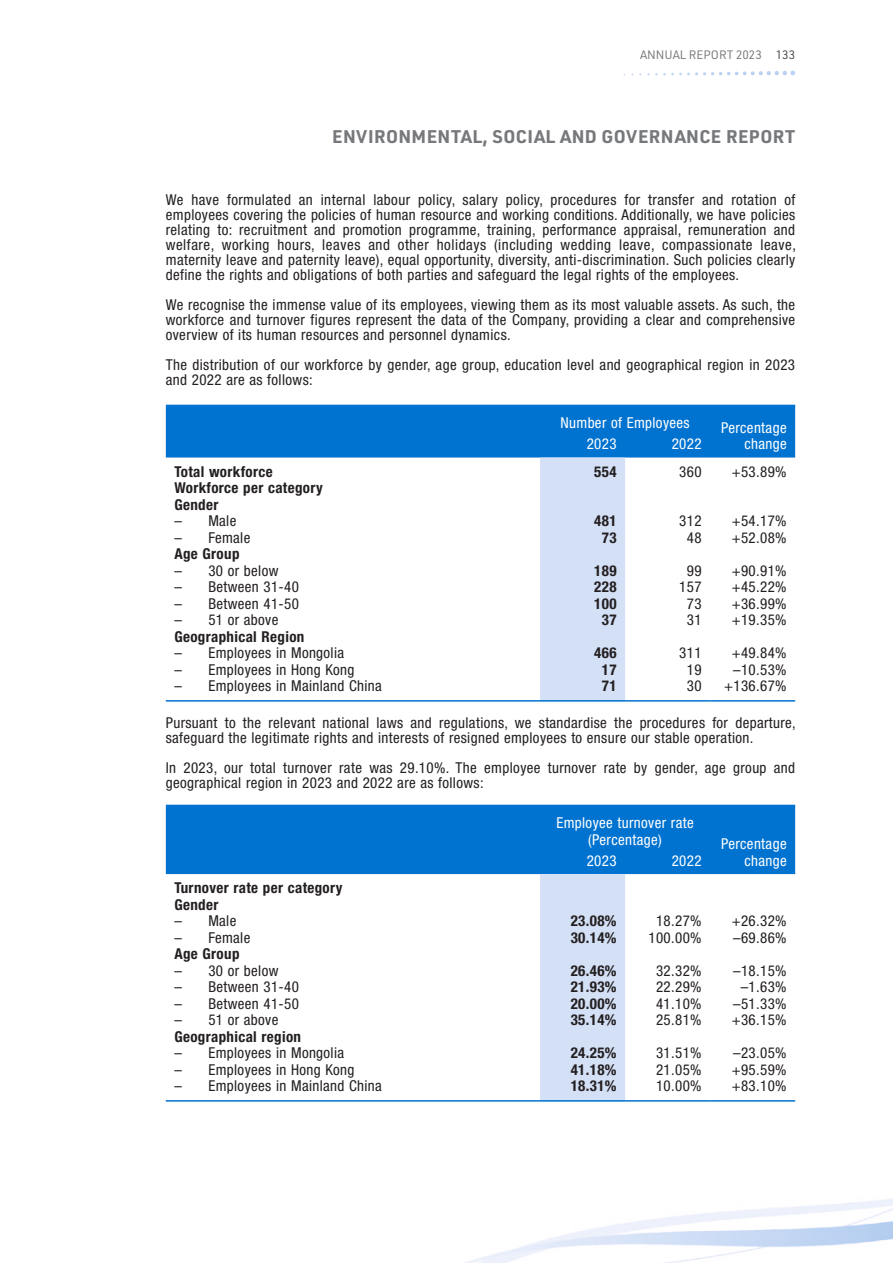
<style>
.page{position:relative;width:893px;height:1263px;background:#fff}
.page>*{position:absolute;margin:0;border:0;box-sizing:border-box;transform-origin:0 0}
.t1{font:700 18px "URWDIN";letter-spacing:.02em;color:#76787b}
.Body_Text{font:condensed 15px/15px "Helvetica Neue LT Std";letter-spacing:.025em;color:#231f20}
.Body_Text-2{font:700 condensed 15px "Helvetica Neue LT Std";letter-spacing:.025em;color:#231f20}
.Body_Text-3{font:condensed 15px/16.5px "Helvetica Neue LT Std";letter-spacing:.025em;color:#fff;text-align:center}
.t2{font:12px "URWDIN";letter-spacing:-.005em;color:#76787b}
.s1{color:#4b4c4d}
</style>
<div class="page">
<img style="left:165px;top:73px;width:728px;height:1190px">
<svg style="left:647px;top:70px;width:148px;height:6px"></svg>
<svg style="left:166px;top:405px;width:629px;height:295px"></svg>
<hr style="left:166px;top:700px;width:374px;height:2px;background:#0073d0">
<hr style="left:540px;top:700px;width:85px;height:2px;background:#0073d0">
<hr style="left:625px;top:700px;width:85px;height:2px;background:#0073d0">
<hr style="left:710px;top:700px;width:85px;height:2px;background:#0073d0">
<svg style="left:166px;top:805px;width:629px;height:295px"></svg>
<hr style="left:166px;top:1100px;width:374px;height:1px;background:#0073d0">
<hr style="left:540px;top:1100px;width:85px;height:1px;background:#0073d0">
<hr style="left:625px;top:1100px;width:85px;height:1px;background:#0073d0">
<hr style="left:710px;top:1100px;width:85px;height:1px;background:#0073d0">
<p class="t2" style="left:640px;top:46px;width:156px">ANNUAL REPORT 2023 <span class="s1">133</span></p>
<p class="t1" style="left:332px;top:124px;width:464px">ENVIRONMENTAL, SOCIAL AND GOVERNANCE REPORT</p>
<p class="Body_Text" style="left:166px;top:192px;width:632px;text-align:justify">We have formulated an internal labour policy, salary policy, procedures for transfer and rotation of employees covering the policies of human resource and working conditions. Additionally, we have policies relating to: recruitment and promotion programme, training, performance appraisal, remuneration and welfare, working hours, leaves and other holidays (including wedding leave, compassionate leave, maternity leave and paternity leave), equal opportunity, diversity, anti-discrimination. Such policies clearly define the rights and obligations of both parties and safeguard the legal rights of the employees.</p>
<p class="Body_Text" style="left:166px;top:297px;width:631px;text-align:justify">We recognise the immense value of its employees, viewing them as its most valuable assets. As such, the workforce and turnover figures represent the data of the Company, providing a clear and comprehensive overview of its human resources and personnel dynamics.</p>
<p class="Body_Text" style="left:166px;top:357px;width:631px">The distribution of our workforce by gender, age group, education level and geographical region in 2023 and 2022 are as follows:</p>
<p class="Body_Text-3" style="left:560px;top:414px;width:131px">Number of Employees</p>
<p class="Body_Text-3" style="left:721px;top:419px;width:67px">Percentage</p>
<p class="Body_Text-3" style="left:587px;top:436px;width:31px">2023</p>
<p class="Body_Text-3" style="left:672px;top:436px;width:31px">2022</p>
<p class="Body_Text-3" style="left:744px;top:436px;width:44px">change</p>
<p class="Body_Text-2" style="left:174px;top:462px;width:100px">Total workforce</p>
<p class="Body_Text-2" style="left:594px;top:462px;width:24px">554</p>
<p class="Body_Text" style="left:679px;top:464px;width:24px">360</p>
<p class="Body_Text" style="left:732px;top:464px;width:56px">+53.89%</p>
<p class="Body_Text-2" style="left:174px;top:479px;width:150px">Workforce per category</p>
<p class="Body_Text-2" style="left:174px;top:495px;width:46px">Gender</p>
<p class="Body_Text" style="left:174px;top:513px;width:64px">– Male</p>
<p class="Body_Text-2" style="left:594px;top:512px;width:24px">481</p>
<p class="Body_Text" style="left:679px;top:513px;width:24px">312</p>
<p class="Body_Text" style="left:732px;top:513px;width:56px">+54.17%</p>
<p class="Body_Text" style="left:174px;top:530px;width:77px">– Female</p>
<p class="Body_Text-2" style="left:602px;top:528px;width:16px">73</p>
<p class="Body_Text" style="left:687px;top:530px;width:16px">48</p>
<p class="Body_Text" style="left:732px;top:530px;width:56px">+52.08%</p>
<p class="Body_Text-2" style="left:174px;top:545px;width:67px">Age Group</p>
<p class="Body_Text" style="left:174px;top:563px;width:106px">– 30 or below</p>
<p class="Body_Text-2" style="left:594px;top:561px;width:24px">189</p>
<p class="Body_Text" style="left:687px;top:563px;width:16px">99</p>
<p class="Body_Text" style="left:732px;top:563px;width:56px">+90.91%</p>
<p class="Body_Text" style="left:174px;top:579px;width:126px">– Between 31-40</p>
<p class="Body_Text-2" style="left:594px;top:578px;width:24px">228</p>
<p class="Body_Text" style="left:679px;top:579px;width:24px">157</p>
<p class="Body_Text" style="left:732px;top:579px;width:56px">+45.22%</p>
<p class="Body_Text" style="left:174px;top:596px;width:126px">– Between 41-50</p>
<p class="Body_Text-2" style="left:594px;top:594px;width:24px">100</p>
<p class="Body_Text" style="left:687px;top:596px;width:16px">73</p>
<p class="Body_Text" style="left:732px;top:596px;width:56px">+36.99%</p>
<p class="Body_Text" style="left:174px;top:612px;width:106px">– 51 or above</p>
<p class="Body_Text-2" style="left:602px;top:611px;width:16px">37</p>
<p class="Body_Text" style="left:687px;top:612px;width:16px">31</p>
<p class="Body_Text" style="left:732px;top:612px;width:56px">+19.35%</p>
<p class="Body_Text-2" style="left:174px;top:627px;width:132px">Geographical Region</p>
<p class="Body_Text" style="left:174px;top:645px;width:171px">– Employees in Mongolia</p>
<p class="Body_Text-2" style="left:594px;top:644px;width:24px">466</p>
<p class="Body_Text" style="left:679px;top:645px;width:24px">311</p>
<p class="Body_Text" style="left:732px;top:645px;width:56px">+49.84%</p>
<p class="Body_Text" style="left:174px;top:662px;width:181px">– Employees in Hong Kong</p>
<p class="Body_Text-2" style="left:602px;top:660px;width:16px">17</p>
<p class="Body_Text" style="left:687px;top:662px;width:16px">19</p>
<p class="Body_Text" style="left:733px;top:662px;width:55px">–10.53%</p>
<p class="Body_Text" style="left:174px;top:678px;width:209px">– Employees in Mainland China</p>
<p class="Body_Text-2" style="left:602px;top:677px;width:16px">71</p>
<p class="Body_Text" style="left:687px;top:678px;width:16px">30</p>
<p class="Body_Text" style="left:724px;top:678px;width:64px">+136.67%</p>
<p class="Body_Text" style="left:166px;top:715px;width:631px">Pursuant to the relevant national laws and regulations, we standardise the procedures for departure, safeguard the legitimate rights and interests of resigned employees to ensure our stable operation.</p>
<p class="Body_Text" style="left:166px;top:760px;width:631px">In 2023, our total turnover rate was 29.10%. The employee turnover rate by gender, age group and geographical region in 2023 and 2022 are as follows:</p>
<p class="Body_Text-3" style="left:556px;top:814px;width:139px">Employee turnover rate (Percentage)</p>
<p class="Body_Text-3" style="left:721px;top:836px;width:67px">Percentage</p>
<p class="Body_Text-3" style="left:587px;top:852px;width:31px">2023</p>
<p class="Body_Text-3" style="left:672px;top:852px;width:31px">2022</p>
<p class="Body_Text-3" style="left:744px;top:852px;width:44px">change</p>
<p class="Body_Text-2" style="left:174px;top:879px;width:170px">Turnover rate per category</p>
<p class="Body_Text-2" style="left:174px;top:895px;width:46px">Gender</p>
<p class="Body_Text" style="left:174px;top:913px;width:64px">– Male</p>
<p class="Body_Text-2" style="left:571px;top:912px;width:47px">23.08%</p>
<p class="Body_Text" style="left:656px;top:913px;width:47px">18.27%</p>
<p class="Body_Text" style="left:732px;top:913px;width:56px">+26.32%</p>
<p class="Body_Text" style="left:174px;top:930px;width:77px">– Female</p>
<p class="Body_Text-2" style="left:571px;top:928px;width:47px">30.14%</p>
<p class="Body_Text" style="left:648px;top:930px;width:55px">100.00%</p>
<p class="Body_Text" style="left:733px;top:930px;width:55px">–69.86%</p>
<p class="Body_Text-2" style="left:174px;top:945px;width:67px">Age Group</p>
<p class="Body_Text" style="left:174px;top:963px;width:106px">– 30 or below</p>
<p class="Body_Text-2" style="left:571px;top:961px;width:47px">26.46%</p>
<p class="Body_Text" style="left:656px;top:963px;width:47px">32.32%</p>
<p class="Body_Text" style="left:733px;top:963px;width:55px">–18.15%</p>
<p class="Body_Text" style="left:174px;top:979px;width:126px">– Between 31-40</p>
<p class="Body_Text-2" style="left:571px;top:978px;width:47px">21.93%</p>
<p class="Body_Text" style="left:656px;top:979px;width:47px">22.29%</p>
<p class="Body_Text" style="left:741px;top:979px;width:47px">–1.63%</p>
<p class="Body_Text" style="left:174px;top:996px;width:126px">– Between 41-50</p>
<p class="Body_Text-2" style="left:571px;top:994px;width:47px">20.00%</p>
<p class="Body_Text" style="left:656px;top:996px;width:47px">41.10%</p>
<p class="Body_Text" style="left:733px;top:996px;width:55px">–51.33%</p>
<p class="Body_Text" style="left:174px;top:1012px;width:106px">– 51 or above</p>
<p class="Body_Text-2" style="left:571px;top:1011px;width:47px">35.14%</p>
<p class="Body_Text" style="left:656px;top:1012px;width:47px">25.81%</p>
<p class="Body_Text" style="left:732px;top:1012px;width:56px">+36.15%</p>
<p class="Body_Text-2" style="left:174px;top:1027px;width:128px">Geographical region</p>
<p class="Body_Text" style="left:174px;top:1045px;width:171px">– Employees in Mongolia</p>
<p class="Body_Text-2" style="left:571px;top:1044px;width:47px">24.25%</p>
<p class="Body_Text" style="left:656px;top:1045px;width:47px">31.51%</p>
<p class="Body_Text" style="left:733px;top:1045px;width:55px">–23.05%</p>
<p class="Body_Text" style="left:174px;top:1062px;width:181px">– Employees in Hong Kong</p>
<p class="Body_Text-2" style="left:571px;top:1060px;width:47px">41.18%</p>
<p class="Body_Text" style="left:656px;top:1062px;width:47px">21.05%</p>
<p class="Body_Text" style="left:732px;top:1062px;width:56px">+95.59%</p>
<p class="Body_Text" style="left:174px;top:1078px;width:209px">– Employees in Mainland China</p>
<p class="Body_Text-2" style="left:571px;top:1077px;width:47px">18.31%</p>
<p class="Body_Text" style="left:656px;top:1078px;width:47px">10.00%</p>
<p class="Body_Text" style="left:732px;top:1078px;width:56px">+83.10%</p>
</div>
